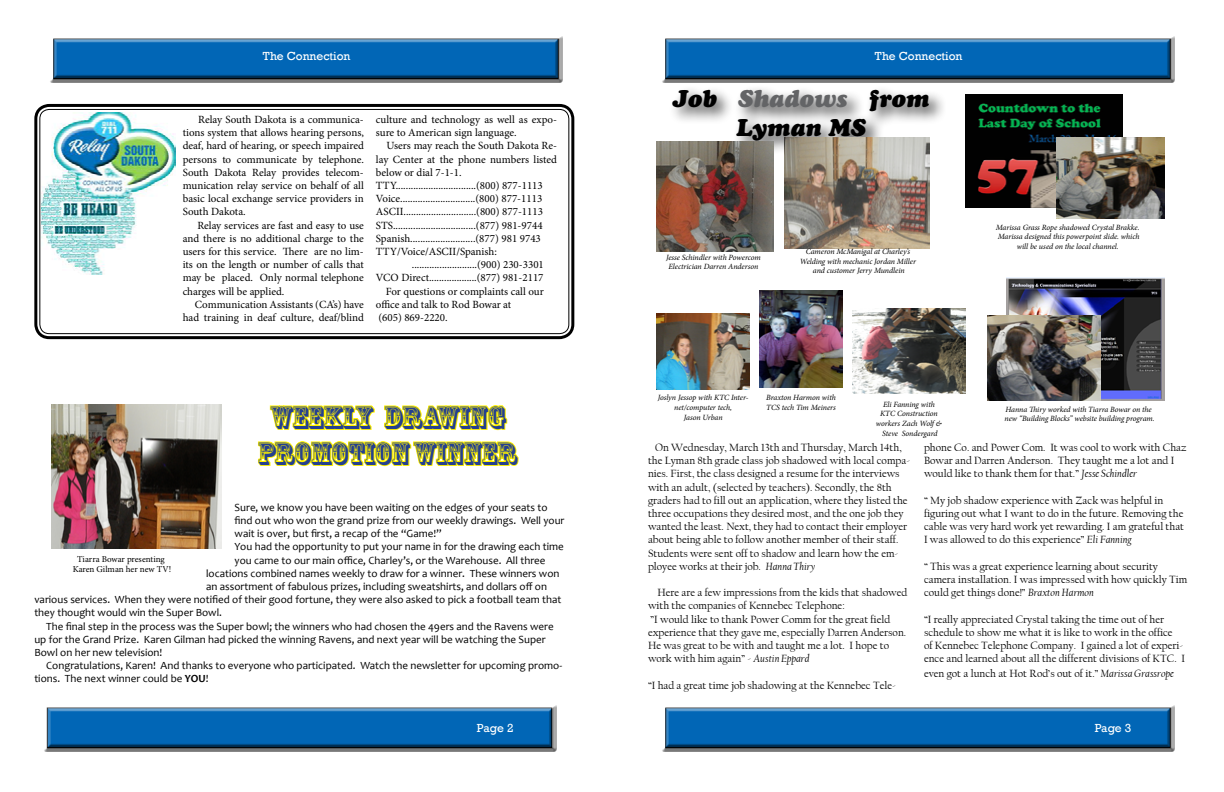
<style>
.page{position:relative;width:1224px;height:792px;background:#fff}
.page>*{position:absolute;margin:0;border:0;box-sizing:border-box;transform-origin:0 0}
.t1{font:30px/36px "Rosewood Std";color:#25408f;text-align:center}
.t2{font:italic 24px/28.8px "Cooper Black Std";color:#000;text-align:center}
.t3{font:12px "Rockwell";color:#fff}
.t4{font:11px/13.2px "Californian FB";color:#000}
.t5{font:11px/13.2px "Minion Pro";color:#000;text-align:justify}
.t6{font:11px "Candara";color:#000}
.t7{font:9px/10.8px "Minion Pro";color:#000;text-align:center}
.t8{font:italic 8px/9.6px "Minion Pro";letter-spacing:-.01em;color:#000;text-align:center}
.s1{color:#636466}
.s2{font-weight:700}
.s3{font-style:italic}
</style>
<div class="page">
<img style="left:42px;top:112px;width:133px;height:163px">
<div style="left:34px;top:104px;width:540px;height:235px;border:3px solid #000;border-radius:14px"></div>
<div style="left:39px;top:109px;width:530px;height:225px;border:1px solid #000;border-radius:10px"></div>
<div style="left:661px;top:705px;width:514px;height:47px;background:#000;opacity:.75"></div>
<div style="left:43px;top:705px;width:513px;height:47px;background:#000;opacity:.75"></div>
<div style="left:49px;top:36px;width:514px;height:47px;background:#000;opacity:.75"></div>
<div style="left:661px;top:36px;width:514px;height:47px;background:#000;opacity:.75"></div>
<div style="left:669px;top:85px;width:279px;height:74px;background:#000;opacity:.75"></div>
<img style="left:852px;top:308px;width:114px;height:85px">
<img style="left:52px;top:404px;width:170px;height:144px">
<svg style="left:258px;top:405px;width:261px;height:62px"></svg>
<img style="left:966px;top:95px;width:156px;height:113px">
<img style="left:1057px;top:138px;width:108px;height:81px">
<img style="left:785px;top:138px;width:145px;height:110px">
<img style="left:656px;top:141px;width:118px;height:111px">
<img style="left:656px;top:313px;width:94px;height:77px">
<img style="left:760px;top:290px;width:82px;height:98px">
<img style="left:1006px;top:277px;width:159px;height:124px">
<img style="left:988px;top:316px;width:112px;height:85px">
<p class="t3" style="left:263px;top:49px;width:89px">The Connection</p>
<p class="t3" style="left:875px;top:49px;width:89px">The Connection</p>
<h2 class="t2" style="left:673px;top:84px;width:258px">Job <span class="s1">Shadows</span> from<br>Lyman MS</h2>
<p class="t5" style="left:183px;top:113px;width:183px;text-indent:16px">Relay South Dakota is a communica&shy;tions system that allows hearing persons, deaf, hard of hearing, or speech impaired persons to communicate by telephone.<br>South Dakota Relay provides telecom&shy;munication relay service on behalf of all basic local exchange service providers in South Dakota.</p>
<p class="t5" style="left:183px;top:219px;width:183px;text-indent:15px">Relay services are fast and easy to use and there is no additional charge to the users for this service. There are no lim&shy;its on the length or number of calls that may be placed. Only normal telephone charges will be applied.</p>
<p class="t5" style="left:183px;top:298px;width:183px;text-align:right">Communication Assistants (CA’s) have had training in deaf culture, deaf/blind</p>
<p class="t5" style="left:376px;top:113px;width:183px">culture and technology as well as expo&shy;sure to American sign language.</p>
<p class="t5" style="left:376px;top:139px;width:183px;text-align:left;text-indent:11px">Users may reach the South Dakota Re&shy;lay Center at the phone numbers listed below or dial 7-1-1.<br>TTY................................(800) 877-1113<br>Voice..............................(800) 877-1113<br>ASCII.............................(800) 877-1113<br>STS.................................(877) 981-9744<br>Spanish..........................(877) 981 9743<br>TTY/Voice/ASCII/Spanish:</p>
<p class="t5" style="left:412px;top:258px;width:134px">..........................(900) 230-3301</p>
<p class="t5" style="left:376px;top:271px;width:169px">VCO Direct...................(877) 981-2117</p>
<p class="t5" style="left:386px;top:285px;width:159px">For questions or complaints call our</p>
<p class="t5" style="left:376px;top:298px;width:137px">office and talk to Rod Bowar at</p>
<p class="t5" style="left:378px;top:311px;width:71px">(605) 869-2220.</p>
<p class="t8" style="left:800px;top:247px;width:118px">Cameron McManigal at Charley’s<br>Welding with mechanic Jordan Miller and customer Jerry Mundlein</p>
<p class="t8" style="left:666px;top:252px;width:96px">Jesse Schindler with Powercom<br>Electrician Darren Anderson</p>
<p class="t8" style="left:996px;top:222px;width:145px">Marissa Grass Rope shadowed Crystal Brakke.<br>Marissa designed this powerpoint slide. which will be used on the local channel.</p>
<h1 class="t1" style="left:258px;top:399px;width:260px">WEEKLY DRAWING<br>PROMOTION WINNER</h1>
<p class="t6" style="left:235px;top:500px;width:314px">Sure, we know you have been waiting on the edges of your seats to</p>
<p class="t6" style="left:235px;top:513px;width:331px">find out who won the grand prize from our weekly drawings. Well your</p>
<p class="t6" style="left:235px;top:527px;width:209px">wait is over, but first, a recap of the “Game!”</p>
<p class="t6" style="left:235px;top:540px;width:331px">You had the opportunity to put your name in for the drawing each time</p>
<p class="t6" style="left:235px;top:553px;width:312px">you came to our main office, Charley’s, or the Warehouse. All three</p>
<p class="t6" style="left:206px;top:566px;width:355px">locations combined names weekly to draw for a winner. These winners won</p>
<p class="t6" style="left:206px;top:579px;width:342px">an assortment of fabulous prizes, including sweatshirts, and dollars off on</p>
<p class="t6" style="left:34px;top:593px;width:529px">various services. When they were notified of their good fortune, they were also asked to pick a football team that</p>
<p class="t6" style="left:34px;top:606px;width:189px">they thought would win the Super Bowl.</p>
<p class="t6" style="left:46px;top:619px;width:509px">The final step in the process was the Super bowl; the winners who had chosen the 49ers and the Ravens were</p>
<p class="t6" style="left:34px;top:632px;width:513px">up for the Grand Prize. Karen Gilman had picked the winning Ravens, and next year will be watching the Super</p>
<p class="t6" style="left:34px;top:645px;width:130px">Bowl on her new television!</p>
<p class="t6" style="left:46px;top:659px;width:517px">Congratulations, Karen! And thanks to everyone who participated. Watch the newsletter for upcoming promo-</p>
<p class="t6" style="left:34px;top:672px;width:176px">tions. The next winner could be <span class="s2">YOU</span>!</p>
<p class="t7" style="left:73px;top:553px;width:100px">Tiarra Bowar presenting<br>Karen Gilman her new TV!</p>
<p class="t8" style="left:658px;top:393px;width:92px">Joslyn Jessop with KTC Inter&shy;net/computer tech,<br>Jason Urban</p>
<p class="t8" style="left:876px;top:399px;width:68px">Eli Fanning with<br>KTC Construction workers Zach Wolf &amp;<br>Steve Sondergard</p>
<p class="t8" style="left:766px;top:393px;width:71px;text-align:left">Braxton Harmon with<br>TCS tech Tim Meiners</p>
<p class="t8" style="left:1005px;top:404px;width:152px;text-align:left">Hanna Thiry worked with Tiarra Bowar on the new “Building Blocks” website building program.</p>
<p class="t4" style="left:648px;top:441px;width:264px;text-indent:7px">On Wednesday, March 13th and Thursday, March 14th, the Lyman 8th grade class job shadowed with local compa&shy;nies. First, the class designed a resume for the interviews with an adult, (selected by teachers). Secondly, the 8th graders had to fill out an application, where they listed the three occupations they desired most, and the one job they wanted the least. Next, they had to contact their employer about being able to follow another member of their staff.<br>Students were sent off to shadow and learn how the em&shy;ployee works at their job. <span class="s3">Hanna Thiry</span></p>
<p class="t4" style="left:648px;top:586px;width:261px;text-indent:9px">Here are a few impressions from the kids that shadowed with the companies of Kennebec Telephone:<br>”I would like to thank Power Comm for the great field experience that they gave me, especially Darren Anderson.<br>He was great to be with and taught me a lot. I hope to work with him again” - <span class="s3">Austin Eppard</span></p>
<p class="t4" style="left:648px;top:679px;width:249px">“I had a great time job shadowing at the Kennebec Tele-</p>
<p class="t4" style="left:924px;top:441px;width:264px">phone Co. and Power Com. It was cool to work with Chaz<br>Bowar and Darren Anderson. They taught me a lot and I would like to thank them for that.” <span class="s3">Jesse Schindler</span></p>
<p class="t4" style="left:924px;top:494px;width:262px">“ My job shadow experience with Zack was helpful in figuring out what I want to do in the future. Removing the cable was very hard work yet rewarding. I am grateful that I was allowed to do this experience” <span class="s3">Eli Fanning</span></p>
<p class="t4" style="left:924px;top:560px;width:265px">“ This was a great experience learning about security camera installation. I was impressed with how quickly Tim could get things done!” <span class="s3">Braxton Harmon</span></p>
<p class="t4" style="left:924px;top:613px;width:263px">“I really appreciated Crystal taking the time out of her schedule to show me what it is like to work in the office<br>of Kennebec Telephone Company. I gained a lot of experi&shy;ence and learned about all the different divisions of KTC. I</p>
<p class="t4" style="left:924px;top:667px;width:251px">even got a lunch at Hot Rod’s out of it.” <span class="s3">Marissa Grassrope</span></p>
<p class="t3" style="left:477px;top:721px;width:38px">Page 2</p>
<p class="t3" style="left:1095px;top:721px;width:38px">Page 3</p>
</div>
